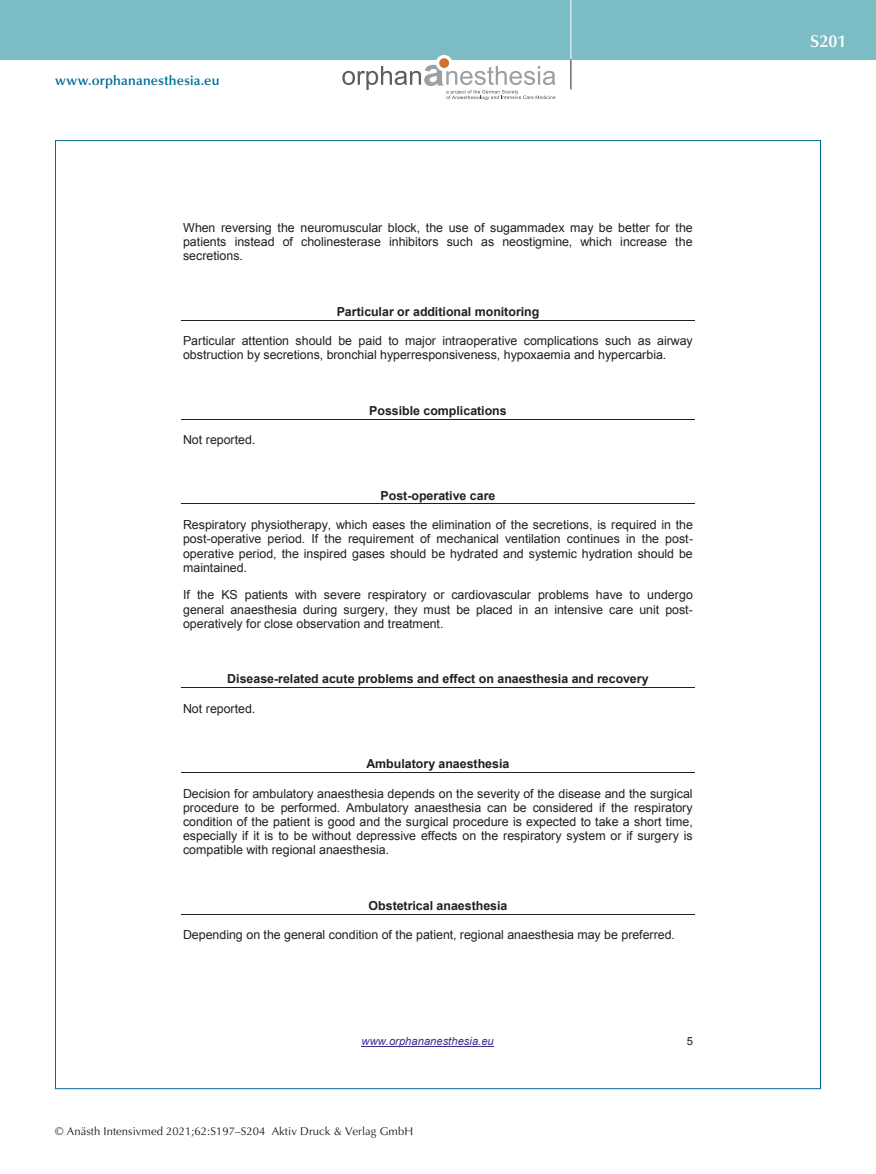
<style>
.page{position:relative;width:876px;height:1174px;background:#fff}
.page>*{position:absolute;margin:0;border:0;box-sizing:border-box;transform-origin:0 0}
.t1{font:600 17.25px "Optima";color:#fff}
.t2{font:600 13.5px "Optima";letter-spacing:.015em;color:#006b98}
.t3{font:12.45px/14.2px "Arial";color:#231f20;text-align:justify}
.t4{font:700 12.45px "Arial";color:#231f20}
.t5{font:11.25px "Optima";letter-spacing:.005em;color:#231f20}
.t6{font:italic 11.25px "Arial";color:#3c2f92}
.t7{font:11.25px "Arial";color:#231f20}
</style>
<div class="page">
<div style="left:0;top:0;width:876px;height:60px;background:#7cbcc5"></div>
<hr style="left:571px;top:0;width:1px;height:60px;background:#fff">
<svg style="left:571px;top:60px;width:1px;height:29px"></svg>
<svg style="left:436px;top:55px;width:16px;height:16px"></svg>
<div style="left:439px;top:58px;width:10px;height:10px;background:#d0732a;border-radius:50%"></div>
<svg style="left:342px;top:65px;width:213px;height:35px"></svg>
<hr style="left:362px;top:1046px;width:132px;height:1px;background:#3c2f92">
<hr style="left:181px;top:320px;width:513px;height:1px;background:#231f20">
<hr style="left:181px;top:419px;width:513px;height:1px;background:#231f20">
<hr style="left:181px;top:503px;width:513px;height:1px;background:#231f20">
<hr style="left:181px;top:687px;width:513px;height:1px;background:#231f20">
<hr style="left:181px;top:772px;width:513px;height:1px;background:#231f20">
<hr style="left:181px;top:913px;width:513px;height:1px;background:#231f20">
<p class="t2" style="left:55px;top:73px;width:166px">www.orphananesthesia.eu</p>
<p class="t3" style="left:183px;top:220px;width:511px">When reversing the neuromuscular block, the use of sugammadex may be better for the patients instead of cholinesterase inhibitors such as neostigmine, which increase the secretions.</p>
<p class="t4" style="left:337px;top:303px;width:204px">Particular or additional monitoring</p>
<p class="t3" style="left:183px;top:334px;width:511px">Particular attention should be paid to major intraoperative complications such as airway obstruction by secretions, bronchial hyperresponsiveness, hypoxaemia and hypercarbia.</p>
<p class="t3" style="left:183px;top:433px;width:74px">Not reported.</p>
<p class="t4" style="left:369px;top:402px;width:139px">Possible complications</p>
<p class="t4" style="left:380px;top:487px;width:116px">Post-operative care</p>
<p class="t3" style="left:183px;top:518px;width:511px">Respiratory physiotherapy, which eases the elimination of the secretions, is required in the post-operative period. If the requirement of mechanical ventilation continues in the post&shy;operative period, the inspired gases should be hydrated and systemic hydration should be maintained.</p>
<p class="t3" style="left:183px;top:588px;width:511px">If the KS patients with severe respiratory or cardiovascular problems have to undergo general anaesthesia during surgery, they must be placed in an intensive care unit post&shy;operatively for close observation and treatment.</p>
<p class="t4" style="left:227px;top:670px;width:423px">Disease-related acute problems and effect on anaesthesia and recovery</p>
<p class="t3" style="left:183px;top:701px;width:74px">Not reported.</p>
<p class="t4" style="left:366px;top:755px;width:144px">Ambulatory anaesthesia</p>
<p class="t3" style="left:183px;top:786px;width:511px">Decision for ambulatory anaesthesia depends on the severity of the disease and the surgical procedure to be performed. Ambulatory anaesthesia can be considered if the respiratory condition of the patient is good and the surgical procedure is expected to take a short time, especially if it is to be without depressive effects on the respiratory system or if surgery is compatible with regional anaesthesia.</p>
<p class="t4" style="left:369px;top:897px;width:140px">Obstetrical anaesthesia</p>
<p class="t3" style="left:183px;top:928px;width:493px">Depending on the general condition of the patient, regional anaesthesia may be preferred.</p>
<p class="t6" style="left:362px;top:1033px;width:134px">www.orphananesthesia.eu</p>
<p class="t7" style="left:687px;top:1033px;width:8px">5</p>
<p class="t5" style="left:55px;top:1125px;width:359px">© Anästh Intensivmed 2021;62:S197–S204 Aktiv Druck &amp; Verlag GmbH</p>
<h1 class="t1" style="left:810px;top:31px;width:37px">S201</h1>
</div>
